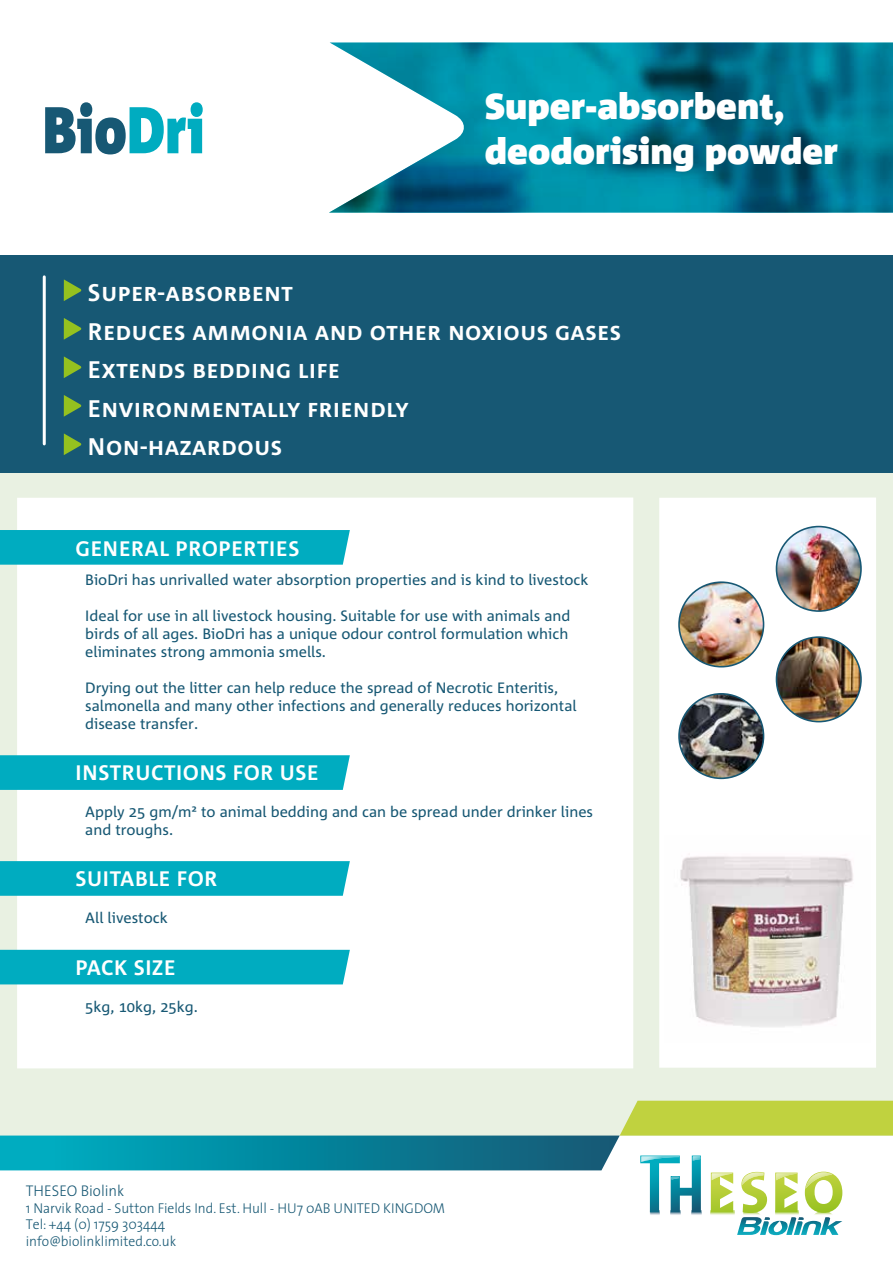
<style>
.page{position:relative;width:893px;height:1263px;background:#fff}
.page>*{position:absolute;margin:0;border:0;box-sizing:border-box;transform-origin:0 0}
.t1{font:900 66px "Corpid";color:#175874;scale:.8 1}
.t2{font:900 36px "Corpid";color:#fff}
.t3{font:700 24px/38.5px "Corpid Caps";color:#fff}
.t4{font:700 21px "Corpid Caps";color:#fff}
.t5{font:300 15.6px "The Sans";color:#175874;scale:.96 1}
.t6{font:15px/18px "Corpid";color:#175874}
.t7{font:300 14.25px/16.5px "The Sans";color:#175874;scale:.96 1}
.s1{color:#00acc0}
</style>
<div class="page">
<div style="left:0;top:255px;width:893px;height:881px;background:#e9f1e2"></div>
<div style="left:17px;top:497px;width:616px;height:571px;background:#fff"></div>
<div style="left:0;top:950px;width:350px;height:34px;background:#00acc0"></div>
<div style="left:0;top:755px;width:350px;height:35px;background:#00acc0"></div>
<div style="left:0;top:530px;width:350px;height:35px;background:#00acc0"></div>
<div style="left:0;top:255px;width:893px;height:218px;background:#175874"></div>
<img style="left:329px;top:43px;width:564px;height:170px">
<div style="left:659px;top:497px;width:217px;height:571px;background:#fff"></div>
<svg style="left:64px;top:279px;width:18px;height:22px"></svg>
<svg style="left:64px;top:318px;width:18px;height:22px"></svg>
<svg style="left:64px;top:356px;width:18px;height:22px"></svg>
<svg style="left:64px;top:395px;width:18px;height:22px"></svg>
<svg style="left:64px;top:433px;width:18px;height:22px"></svg>
<img style="left:679px;top:582px;width:84px;height:85px;border-radius:42px">
<div style="left:678px;top:581px;width:86px;height:86px;border:2px solid #175874;border-radius:50%"></div>
<img style="left:679px;top:694px;width:84px;height:84px;border-radius:42px">
<div style="left:678px;top:693px;width:86px;height:86px;border:2px solid #175874;border-radius:50%"></div>
<div style="left:0;top:861px;width:350px;height:35px;background:#00acc0"></div>
<img style="left:776px;top:527px;width:85px;height:84px;border-radius:42px">
<div style="left:776px;top:526px;width:86px;height:86px;border:2px solid #175874;border-radius:50%"></div>
<img style="left:776px;top:637px;width:85px;height:85px;border-radius:42px">
<div style="left:776px;top:636px;width:86px;height:86px;border:2px solid #175874;border-radius:50%"></div>
<hr style="left:43px;top:277px;width:3px;height:167px;background:#fff">
<svg style="left:0;top:1101px;width:893px;height:134px"></svg>
<img style="left:680px;top:856px;width:173px;height:171px">
<h1 class="t1" style="left:43px;top:94px;width:204px">Bio<span class="s1">Dri</span></h1>
<h2 class="t2" style="left:485px;top:87px;width:301px">Super-absorbent,</h2>
<h2 class="t2" style="left:485px;top:132px;width:355px">deodorising powder</h2>
<h3 class="t3" style="left:88px;top:274px;width:535px">Super-absorbent<br>Reduces ammonia and other noxious gases<br>Extends bedding life<br>Environmentally friendly<br>Non-hazardous</h3>
<h3 class="t4" style="left:76px;top:537px;width:226px">GENERAL PROPERTIES</h3>
<p class="t6" style="left:85px;top:570px;width:505px">BioDri has unrivalled water absorption properties and is kind to livestock</p>
<p class="t6" style="left:85px;top:606px;width:487px">Ideal for use in all livestock housing. Suitable for use with animals and birds of all ages. BioDri has a unique odour control formulation which eliminates strong ammonia smells.</p>
<p class="t6" style="left:85px;top:678px;width:493px">Drying out the litter can help reduce the spread of Necrotic Enteritis, salmonella and many other infections and generally reduces horizontal disease transfer.</p>
<h3 class="t4" style="left:76px;top:761px;width:245px">INSTRUCTIONS FOR USE</h3>
<p class="t6" style="left:85px;top:803px;width:509px">Apply 25 gm/m² to animal bedding and can be spread under drinker lines and troughs.</p>
<h3 class="t4" style="left:76px;top:867px;width:144px">SUITABLE FOR</h3>
<p class="t6" style="left:85px;top:909px;width:84px">All livestock</p>
<h3 class="t4" style="left:76px;top:956px;width:102px">PACK SIZE</h3>
<p class="t6" style="left:85px;top:998px;width:114px">5kg, 10kg, 25kg.</p>
<p class="t5" style="left:26px;top:1178px;width:104px">THESEO Biolink</p>
<p class="t7" style="left:26px;top:1199px;width:438px">1 Narvik Road - Sutton Fields Ind. Est. Hull - HU7 0AB UNITED KINGDOM<br>Tel: +44 (0) 1759 303444<br>info@biolinklimited.co.uk</p>
</div>
